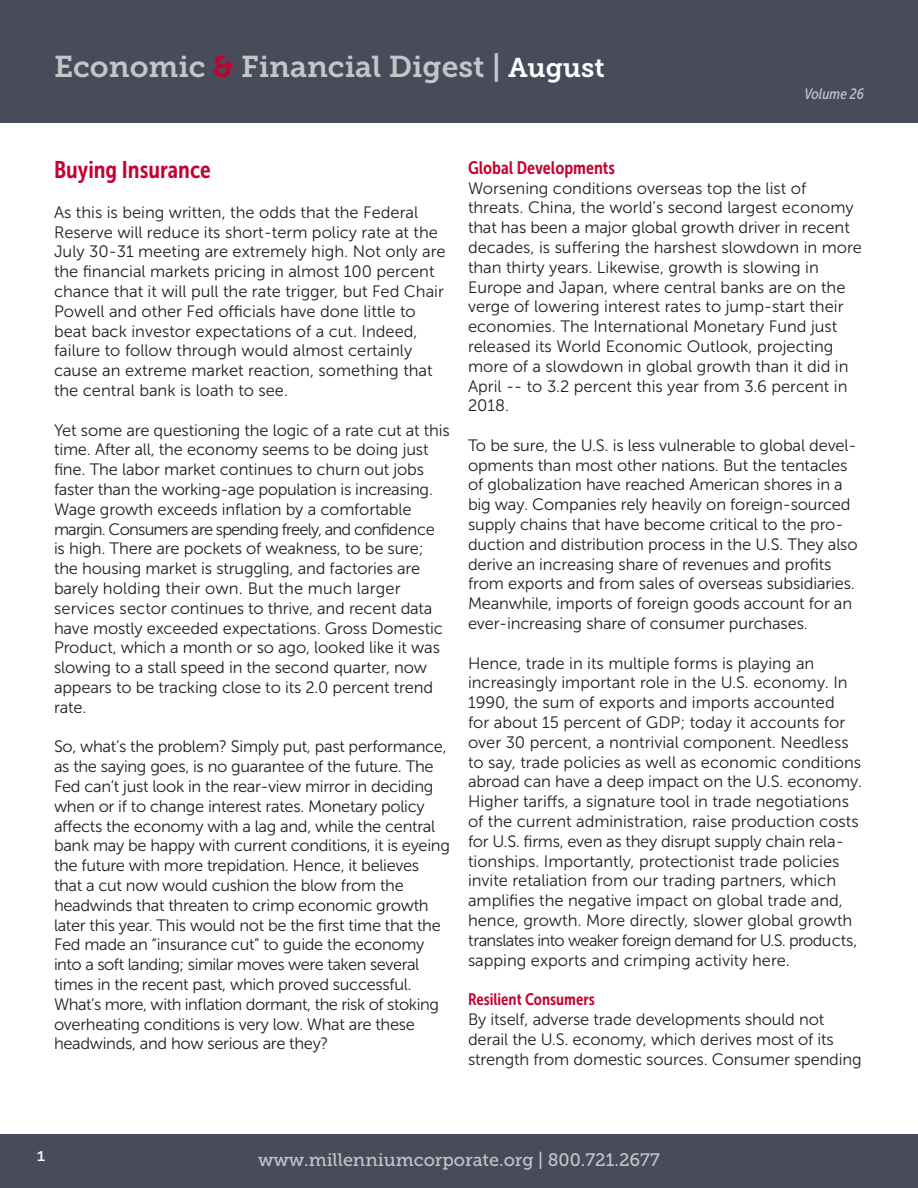
<style>
.page{position:relative;width:918px;height:1188px;background:#fff}
.page>*{position:absolute;margin:0;border:0;box-sizing:border-box;transform-origin:0 0}
.t1{font:30px "Museo Slab 700";color:#c4c5c9}
.t2{font:24px "Museo Sans Cond 700";color:#c5002e}
.t3{font:18px "Museo Slab 500";color:#c4c5c9}
.t4{font:18px "Museo Sans Cond 700";color:#c5002e}
.t5{font:18px "Museo Slab 500";color:#fff}
.t6{font:16.5px/19.8px "Museo Sans 300";letter-spacing:-.01em;color:#231f20}
.t7{font:16.5px "Museo Sans Cond 700";color:#c5002e}
.t8{font:italic 15px "Museo Sans Cond 500";color:#c4c5c9}
.s1{color:#c5002e}
.s2{font-size:27px;color:#fff}
</style>
<div class="page">
<div style="left:0;top:0;width:918px;height:122px;background:#484c5a"></div>
<div style="left:0;top:1134px;width:918px;height:54px;background:#484c5a"></div>
<p class="t1" style="left:54px;top:49px;width:552px">Economic <span class="s1">&amp;</span> Financial Digest | <span class="s2">August</span></p>
<p class="t8" style="left:804px;top:86px;width:61px">Volume 26</p>
<p class="t2" style="left:54px;top:157px;width:158px">Buying Insurance</p>
<p class="t6" style="left:54px;top:202px;width:393px">As this is being written, the odds that the Federal Reserve will reduce its short-term policy rate at the July 30-31 meeting are extremely high. Not only are the financial markets pricing in almost 100 percent chance that it will pull the rate trigger, but Fed Chair Powell and other Fed officials have done little to beat back investor expectations of a cut. Indeed, failure to follow through would almost certainly cause an extreme market reaction, something that the central bank is loath to see.</p>
<p class="t6" style="left:54px;top:420px;width:397px">Yet some are questioning the logic of a rate cut at this time. After all, the economy seems to be doing just fine. The labor market continues to churn out jobs faster than the working-age population is increasing.<br>Wage growth exceeds inflation by a comfortable margin. Consumers are spending freely, and confidence is high. There are pockets of weakness, to be sure; the housing market is struggling, and factories are barely holding their own. But the much larger services sector continues to thrive, and recent data have mostly exceeded expectations. Gross Domestic Product, which a month or so ago, looked like it was slowing to a stall speed in the second quarter, now appears to be tracking close to its 2.0 percent trend rate.</p>
<p class="t6" style="left:54px;top:737px;width:398px">So, what’s the problem? Simply put, past performance, as the saying goes, is no guarantee of the future. The Fed can’t just look in the rear-view mirror in deciding when or if to change interest rates. Monetary policy affects the economy with a lag and, while the central bank may be happy with current conditions, it is eyeing the future with more trepidation. Hence, it believes that a cut now would cushion the blow from the headwinds that threaten to crimp economic growth later this year. This would not be the first time that the Fed made an “insurance cut” to guide the economy into a soft landing; similar moves were taken several times in the recent past, which proved successful.<br>What’s more, with inflation dormant, the risk of stoking overheating conditions is very low. What are these headwinds, and how serious are they?</p>
<p class="t4" style="left:468px;top:157px;width:148px">Global Developments</p>
<p class="t6" style="left:468px;top:178px;width:396px">Worsening conditions overseas top the list of threats. China, the world’s second largest economy that has been a major global growth driver in recent decades, is suffering the harshest slowdown in more than thirty years. Likewise, growth is slowing in Europe and Japan, where central banks are on the verge of lowering interest rates to jump-start their economies. The International Monetary Fund just released its World Economic Outlook, projecting more of a slowdown in global growth than it did in April -- to 3.2 percent this year from 3.6 percent in 2018.</p>
<p class="t6" style="left:468px;top:435px;width:391px">To be sure, the U.S. is less vulnerable to global devel&shy;opments than most other nations. But the tentacles of globalization have reached American shores in a big way. Companies rely heavily on foreign-sourced supply chains that have become critical to the pro&shy;duction and distribution process in the U.S. They also derive an increasing share of revenues and profits from exports and from sales of overseas subsidiaries.<br>Meanwhile, imports of foreign goods account for an ever-increasing share of consumer purchases.</p>
<p class="t6" style="left:468px;top:653px;width:396px">Hence, trade in its multiple forms is playing an increasingly important role in the U.S. economy. In 1990, the sum of exports and imports accounted<br>for about 15 percent of GDP; today it accounts for over 30 percent, a nontrivial component. Needless to say, trade policies as well as economic conditions abroad can have a deep impact on the U.S. economy.<br>Higher tariffs, a signature tool in trade negotiations of the current administration, raise production costs for U.S. firms, even as they disrupt supply chain rela&shy;tionships. Importantly, protectionist trade policies invite retaliation from our trading partners, which amplifies the negative impact on global trade and, hence, growth. More directly, slower global growth translates into weaker foreign demand for U.S. products, sapping exports and crimping activity here.</p>
<p class="t7" style="left:468px;top:990px;width:128px">Resilient Consumers</p>
<p class="t6" style="left:468px;top:1010px;width:395px">By itself, adverse trade developments should not derail the U.S. economy, which derives most of its strength from domestic sources. Consumer spending</p>
<p class="t5" style="left:37px;top:1145px;width:10px">1</p>
<p class="t3" style="left:258px;top:1150px;width:403px">www.millenniumcorporate.org | 800.721.2677</p>
</div>
